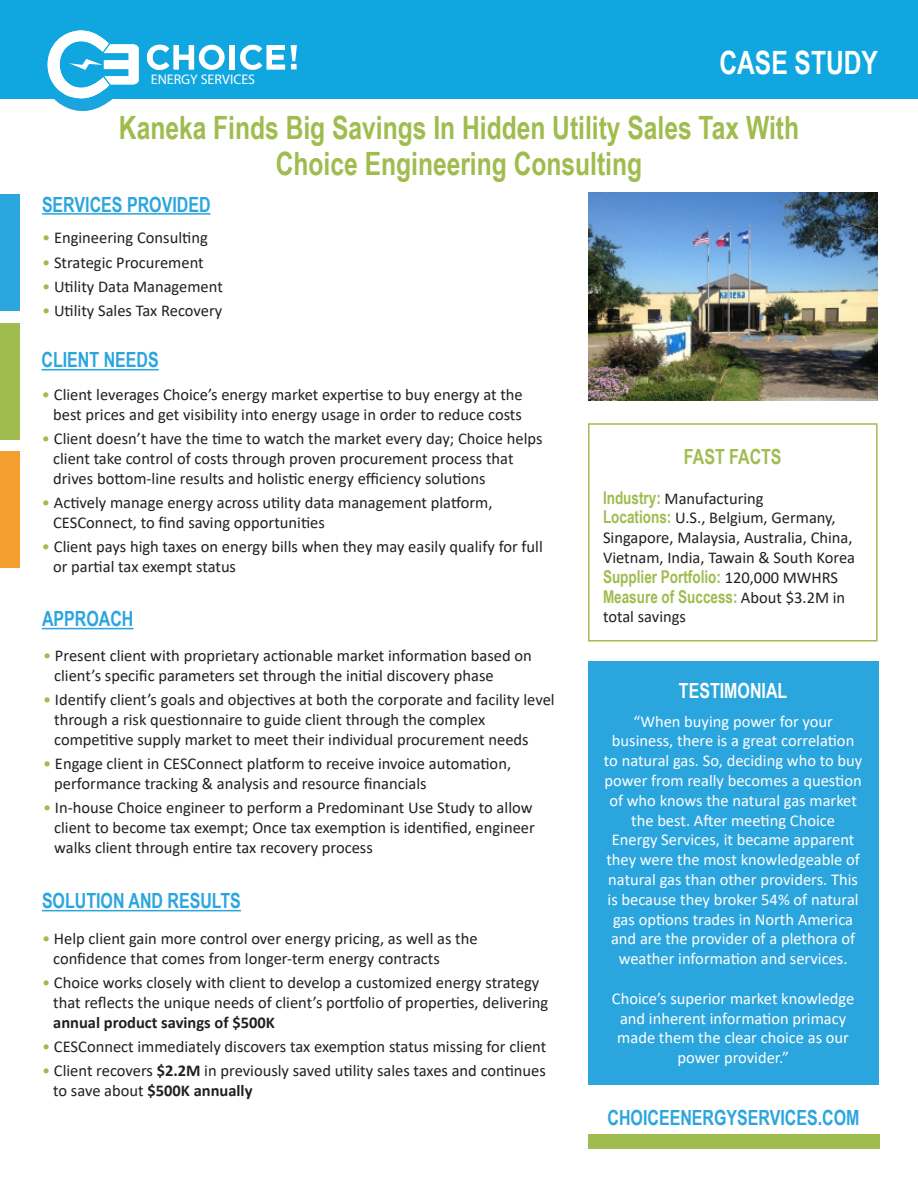
<style>
.page{position:relative;width:918px;height:1188px;background:#fff}
.page>*{position:absolute;margin:0;border:0;box-sizing:border-box;transform-origin:0 0}
.t1{font:700 32.1px/36px "Arial Narrow";color:#a0bc4f;text-align:center;scale:.93 1}
.t2{font:700 32.1px "Arial Narrow";color:#fff;scale:.93 1}
.t3{font:700 20.85px "Arial Narrow";color:#2ba5de;scale:.93 1}
.t4{font:700 20.85px "Arial Narrow";color:#fff;scale:.93 1}
.t5{font:700 20.85px "Arial Narrow";color:#a0bc4f;scale:.93 1}
.t6{font:700 17.7px "Arial Narrow";color:#a0bc4f;scale:.93 1}
.t7{font:16.5px/19.8px "Calibri";color:#231f20}
.t8{font:16.5px/19.8px "Calibri";color:#fff;text-align:center}
.t9{font:500 13.95px "Gotham";color:#fff}
.s1{color:#a0bc4f}
.s2{font-weight:700}
.s3{font-family:"Arial Narrow";font-weight:700;font-size:17.7px;color:#a0bc4f}
.s4{font-family:"Calibri";font-weight:400;font-size:16.5px;color:#231f20}
</style>
<div class="page">
<div style="left:0;top:194px;width:19px;height:116px;background:#2ba5de"></div>
<div style="left:0;top:323px;width:19px;height:117px;background:#a0bc4f"></div>
<div style="left:0;top:451px;width:19px;height:117px;background:#f49e30"></div>
<div style="left:588px;top:1134px;width:291px;height:14px;background:#a0bc4f"></div>
<hr style="left:42px;top:369px;width:117px;height:1px;background:#2ba5de">
<div style="left:588px;top:661px;width:290px;height:424px;background:#2ba5de"></div>
<hr style="left:42px;top:628px;width:91px;height:1px;background:#2ba5de">
<hr style="left:42px;top:910px;width:199px;height:1px;background:#2ba5de">
<hr style="left:42px;top:213px;width:169px;height:2px;background:#2ba5de">
<div style="left:588px;top:423px;width:290px;height:219px;border:2px solid #a0bc4f"></div>
<img style="left:588px;top:193px;width:290px;height:207px">
<div style="left:0;top:0;width:918px;height:99px;background:#10a7e0"></div>
<svg style="left:48px;top:30px;width:91px;height:82px"></svg>
<div style="left:230px;top:45px;width:5px;height:24px;background:#fff"></div>
<svg style="left:240px;top:45px;width:45px;height:25px"></svg>
<svg style="left:147px;top:45px;width:78px;height:25px"></svg>
<svg style="left:291px;top:45px;width:6px;height:24px"></svg>
<p class="t9" style="left:151px;top:71px;width:106px">ENERGY SERVICES</p>
<p class="t2" style="left:719px;top:38px;width:172px">CASE STUDY</p>
<p class="t1" style="left:119px;top:108px;width:733px">Kaneka Finds Big Savings In Hidden Utility Sales Tax With<br>Choice Engineering Consulting</p>
<p class="t3" style="left:42px;top:189px;width:183px">SERVICES PROVIDED</p>
<p class="t7" style="left:42px;top:228px;width:167px"><span class="s1">•</span> Engineering Consulting</p>
<p class="t7" style="left:42px;top:252px;width:163px"><span class="s1">•</span> Strategic Procurement</p>
<p class="t7" style="left:42px;top:276px;width:182px"><span class="s1">•</span> Utility Data Management</p>
<p class="t7" style="left:42px;top:301px;width:182px"><span class="s1">•</span> Utility Sales Tax Recovery</p>
<p class="t3" style="left:42px;top:344px;width:128px">CLIENT NEEDS</p>
<p class="t7" style="left:42px;top:384px;width:482px;text-align:right"><span class="s1">•</span> Client leverages Choice’s energy market expertise to buy energy at the best prices and get visibility into energy usage in order to reduce costs</p>
<p class="t7" style="left:53px;top:429px;width:491px;text-indent:-11px"><span class="s1">•</span> Client doesn’t have the time to watch the market every day; Choice helps client take control of costs through proven procurement process that drives bottom-line results and holistic energy efficiency solutions</p>
<p class="t7" style="left:53px;top:492px;width:441px;text-indent:-11px"><span class="s1">•</span> Actively manage energy across utility data management platform,<br>CESConnect, to find saving opportunities</p>
<p class="t7" style="left:53px;top:537px;width:491px;text-indent:-11px"><span class="s1">•</span> Client pays high taxes on energy bills when they may easily qualify for full or partial tax exempt status</p>
<p class="t3" style="left:42px;top:603px;width:100px">APPROACH</p>
<p class="t7" style="left:54px;top:645px;width:479px;text-indent:-11px"><span class="s1">•</span> Present client with proprietary actionable market information based on client’s specific parameters set through the initial discovery phase</p>
<p class="t7" style="left:54px;top:689px;width:502px;text-indent:-11px"><span class="s1">•</span> Identify client’s goals and objectives at both the corporate and facility level through a risk questionnaire to guide client through the complex competitive supply market to meet their individual procurement needs</p>
<p class="t7" style="left:54px;top:753px;width:458px;text-indent:-11px"><span class="s1">•</span> Engage client in CESConnect platform to receive invoice automation, performance tracking &amp; analysis and resource financials</p>
<p class="t7" style="left:54px;top:797px;width:482px;text-indent:-11px"><span class="s1">•</span> In-house Choice engineer to perform a Predominant Use Study to allow client to become tax exempt; Once tax exemption is identified, engineer walks client through entire tax recovery process</p>
<p class="t3" style="left:42px;top:885px;width:215px">SOLUTION AND RESULTS</p>
<p class="t7" style="left:53px;top:928px;width:426px;text-indent:-11px"><span class="s1">•</span> Help client gain more control over energy pricing, as well as the confidence that comes from longer-term energy contracts</p>
<p class="t7" style="left:53px;top:972px;width:497px;text-indent:-11px"><span class="s1">•</span> Choice works closely with client to develop a customized energy strategy that reflects the unique needs of client’s portfolio of properties, delivering <span class="s2">annual product savings of $500K</span></p>
<p class="t7" style="left:42px;top:1036px;width:506px"><span class="s1">•</span> CESConnect immediately discovers tax exemption status missing for client</p>
<p class="t7" style="left:53px;top:1060px;width:494px;text-indent:-11px"><span class="s1">•</span> Client recovers <span class="s2">$2.2M</span> in previously saved utility sales taxes and continues to save about <span class="s2">$500K annually</span></p>
<p class="t5" style="left:684px;top:441px;width:107px">FAST FACTS</p>
<p class="t7" style="left:603px;top:488px;width:162px"><span class="s3">Industry:</span> Manufacturing</p>
<p class="t7" style="left:603px;top:508px;width:254px"><span class="s3">Locations:</span> U.S., Belgium, Germany,<br>Singapore, Malaysia, Australia, China,<br>Vietnam, India, Tawain &amp; South Korea</p>
<p class="t6" style="left:603px;top:563px;width:254px">Supplier Portfolio: <span class="s4">120,000 MWHRS</span></p>
<p class="t6" style="left:603px;top:583px;width:262px">Measure of Success: <span class="s4">About $3.2M in</span></p>
<p class="t7" style="left:603px;top:607px;width:85px">total savings</p>
<p class="t4" style="left:679px;top:675px;width:118px">TESTIMONIAL</p>
<p class="t8" style="left:633px;top:711px;width:201px">“When buying power for your</p>
<p class="t8" style="left:604px;top:731px;width:260px">business, there is a great correlation to natural gas. So, deciding who to buy power from really becomes a question of who knows the natural gas market the best. After meeting Choice<br>Energy Services, it became apparent they were the most knowledgeable of natural gas than other providers. This is because they broker 54% of natural gas options trades in North America and are the provider of a plethora of weather information and services.</p>
<p class="t8" style="left:612px;top:988px;width:244px">Choice’s superior market knowledge and inherent information primacy made them the clear choice as our power provider.”</p>
<p class="t3" style="left:607px;top:1102px;width:272px">CHOICEENERGYSERVICES.COM</p>
</div>
